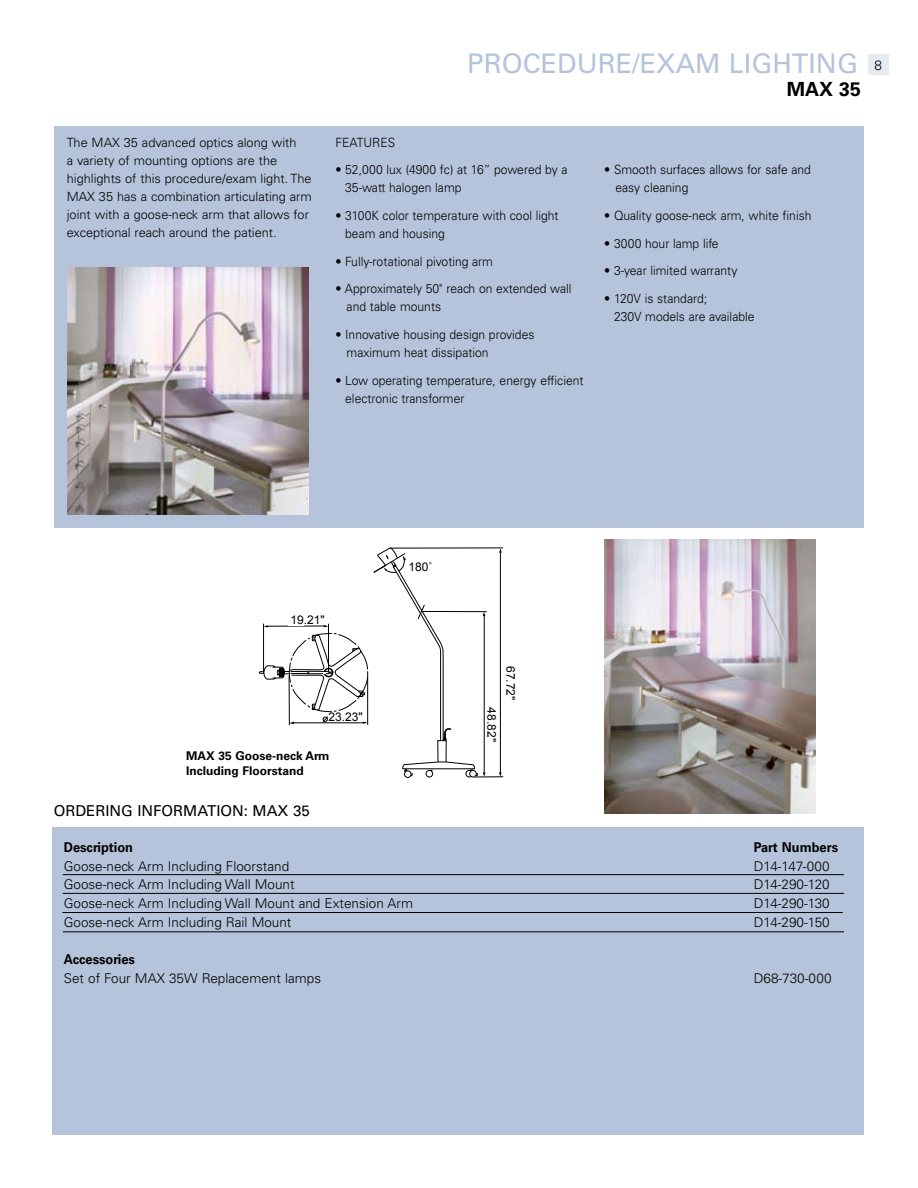
<style>
.page{position:relative;width:918px;height:1188px;background:#fff}
.page>*{position:absolute;margin:0;border:0;box-sizing:border-box;transform-origin:0 0}
.t1{font:27px "Univers";color:#b5c4db}
.t2{font:700 19.5px "Univers";color:#000}
.t3{font:15px "Univers";color:#000}
.t4{font:300 13.5px "Univers";color:#000}
.t5{font:700 13.5px "Univers";color:#000;scale:.95 1}
.t6{font:300 12.75px/18px "Univers";color:#000;scale:.95 1}
.t7{font:300 12.75px/18px "Univers";color:#000}
.t8{font:700 12px/15px "Univers";color:#000}
.t9{font:12px "Arial";color:#000}
</style>
<div class="page">
<div style="left:53px;top:828px;width:811px;height:307px;background:#b5c4db"></div>
<div style="left:54px;top:126px;width:810px;height:402px;background:#b5c4db"></div>
<img style="left:67px;top:267px;width:242px;height:247px">
<hr style="left:63px;top:893px;width:781px;height:1px;background:#000">
<hr style="left:62px;top:912px;width:781px;height:1px;background:#000">
<hr style="left:63px;top:874px;width:781px;height:1px;background:#000">
<hr style="left:63px;top:932px;width:781px;height:1px;background:#000">
<div style="left:868px;top:54px;width:21px;height:21px;background:#e6eaf1"></div>
<hr style="left:390px;top:548px;width:113px;height:1px;background:#000">
<hr style="left:423px;top:611px;width:64px;height:1px;background:#000">
<hr style="left:484px;top:615px;width:1px;height:157px;background:#000">
<hr style="left:500px;top:553px;width:1px;height:220px;background:#000">
<svg style="left:499px;top:548px;width:3px;height:5px"></svg>
<div style="left:404px;top:771px;width:7px;height:7px;border:1px solid #000;border-radius:50%"></div>
<svg style="left:402px;top:761px;width:101px;height:16px"></svg>
<svg style="left:259px;top:548px;width:193px;height:194px"></svg>
<img style="left:605px;top:540px;width:210px;height:274px">
<h1 class="t1" style="left:467px;top:47px;width:36px">PROCEDURE</h1>
<h1 class="t1" style="left:632px;top:47px;width:41px">/EXAM</h1>
<h1 class="t1" style="left:729px;top:47px;width:32px">LIGHTING</h1>
<h2 class="t2" style="left:787px;top:78px;width:76px">MAX 35</h2>
<p class="t4" style="left:875px;top:57px;width:9px">8</p>
<p class="t7" style="left:67px;top:133px;width:247px">The MAX 35 advanced optics along with<br>a variety of mounting options are the highlights of this procedure/exam light. The MAX 35 has a combination articulating arm joint with a goose-neck arm that allows for exceptional reach around the patient.</p>
<p class="t6" style="left:336px;top:133px;width:64px">FEATURES</p>
<p class="t6" style="left:345px;top:161px;width:235px;text-indent:-10px">• 52,000 lux (4900 fc) at 16” powered by a<br>35-watt halogen lamp</p>
<p class="t6" style="left:345px;top:207px;width:226px;text-indent:-10px">• 3100K color temperature with cool light beam and housing</p>
<p class="t6" style="left:336px;top:252px;width:167px">• Fully-rotational pivoting arm</p>
<p class="t6" style="left:347px;top:280px;width:238px;text-indent:-11px">• Approximately 50" reach on extended wall and table mounts</p>
<p class="t6" style="left:347px;top:326px;width:199px;text-indent:-11px">• Innovative housing design provides maximum heat dissipation</p>
<p class="t6" style="left:345px;top:371px;width:252px;text-indent:-10px">• Low operating temperature, energy efficient electronic transformer</p>
<p class="t6" style="left:615px;top:161px;width:207px;text-indent:-11px">• Smooth surfaces allows for safe and easy cleaning</p>
<p class="t6" style="left:604px;top:207px;width:220px">• Quality goose-neck arm, white finish</p>
<p class="t6" style="left:604px;top:234px;width:122px">• 3000 hour lamp life</p>
<p class="t6" style="left:604px;top:262px;width:142px">• 3-year limited warranty</p>
<p class="t6" style="left:614px;top:290px;width:149px;text-indent:-10px">• 120V is standard;<br>230V models are available</p>
<p class="t9" style="left:290px;top:613px;width:36px">19.21"</p>
<p class="t9" style="left:329px;top:710px;width:36px">23.23"</p>
<p class="t8" style="left:186px;top:748px;width:145px">MAX 35 Goose-neck Arm<br>Including Floorstand</p>
<p class="t9" style="left:408px;top:560px;width:26px">180˚</p>
<p class="t9" style="left:498px;top:707px;width:36px;rotate:90deg">48.82"</p>
<p class="t9" style="left:517px;top:666px;width:36px;rotate:90deg">67.72"</p>
<p class="t3" style="left:54px;top:802px;width:258px">ORDERING INFORMATION: MAX 35</p>
<p class="t5" style="left:64px;top:839px;width:74px">Description</p>
<p class="t5" style="left:754px;top:839px;width:90px">Part Numbers</p>
<p class="t4" style="left:64px;top:858px;width:227px">Goose-neck Arm Including Floorstand</p>
<p class="t4" style="left:754px;top:858px;width:77px">D14-147-000</p>
<p class="t4" style="left:64px;top:876px;width:232px">Goose-neck Arm Including Wall Mount</p>
<p class="t4" style="left:754px;top:876px;width:77px">D14-290-120</p>
<p class="t4" style="left:64px;top:895px;width:351px">Goose-neck Arm Including Wall Mount and Extension Arm</p>
<p class="t4" style="left:754px;top:895px;width:77px">D14-290-130</p>
<p class="t4" style="left:64px;top:914px;width:229px">Goose-neck Arm Including Rail Mount</p>
<p class="t4" style="left:754px;top:914px;width:77px">D14-290-150</p>
<p class="t5" style="left:64px;top:952px;width:76px">Accessories</p>
<p class="t4" style="left:64px;top:970px;width:259px">Set of Four MAX 35W Replacement lamps</p>
<p class="t4" style="left:754px;top:970px;width:79px">D68-730-000</p>
</div>
